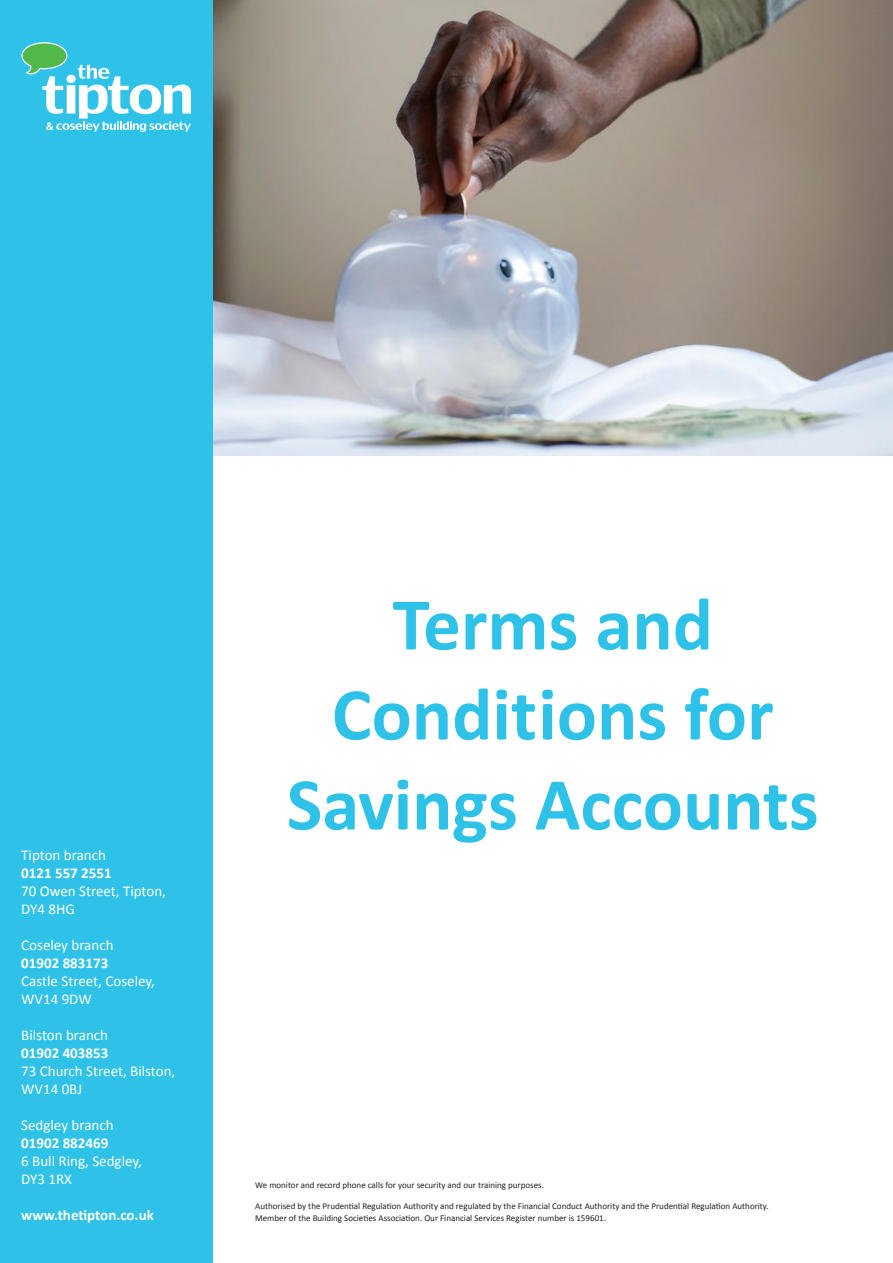
<style>
.page{position:relative;width:893px;height:1263px;background:#fff}
.page>*{position:absolute;margin:0;border:0;box-sizing:border-box;transform-origin:0 0}
.t1{font:700 75px/90px "Calibri";color:#2fc2e8;text-align:center}
.t2{font:15px "Calibri";color:#fff}
.t3{font:700 15px "Calibri";color:#fff}
.Body_Text{font:9px/12px "Calibri";color:#231f20}
</style>
<div class="page">
<img style="left:213px;top:0;width:680px;height:455px">
<div style="left:0;top:0;width:213px;height:1263px;background:#2fc2e8"></div>
<svg style="left:21px;top:42px;width:170px;height:90px"></svg>
<p class="t2" style="left:21px;top:845px;width:86px">Tipton branch</p>
<p class="t3" style="left:21px;top:863px;width:92px">0121 557 2551</p>
<p class="t2" style="left:21px;top:881px;width:146px">70 Owen Street, Tipton,</p>
<p class="t2" style="left:21px;top:899px;width:55px">DY4 8HG</p>
<p class="t2" style="left:21px;top:935px;width:94px">Coseley branch</p>
<p class="t3" style="left:21px;top:953px;width:89px">01902 883173</p>
<p class="t2" style="left:21px;top:971px;width:135px">Castle Street, Coseley,</p>
<p class="t2" style="left:21px;top:989px;width:72px">WV14 9DW</p>
<p class="t2" style="left:21px;top:1025px;width:88px">Bilston branch</p>
<p class="t3" style="left:21px;top:1043px;width:89px">01902 403853</p>
<p class="t2" style="left:21px;top:1061px;width:156px">73 Church Street, Bilston,</p>
<p class="t2" style="left:21px;top:1079px;width:63px">WV14 0BJ</p>
<p class="t2" style="left:21px;top:1115px;width:94px">Sedgley branch</p>
<p class="t3" style="left:21px;top:1133px;width:89px">01902 882469</p>
<p class="t2" style="left:21px;top:1151px;width:122px">6 Bull Ring, Sedgley,</p>
<p class="t2" style="left:21px;top:1169px;width:52px">DY3 1RX</p>
<p class="t3" style="left:21px;top:1205px;width:134px">www.thetipton.co.uk</p>
<p class="t1" style="left:393px;top:576px;width:322px">Terms and</p>
<p class="t1" style="left:287px;top:666px;width:533px">Conditions for<br>Savings Accounts</p>
<p class="Body_Text" style="left:255px;top:1179px;width:290px">We monitor and record phone calls for your security and our training purposes.</p>
<p class="Body_Text" style="left:255px;top:1199px;width:515px">Authorised by the Prudential Regulation Authority and regulated by the Financial Conduct Authority and the Prudential Regulation Authority.<br>Member of the Building Societies Association. Our Financial Services Register number is 159601.</p>
</div>
